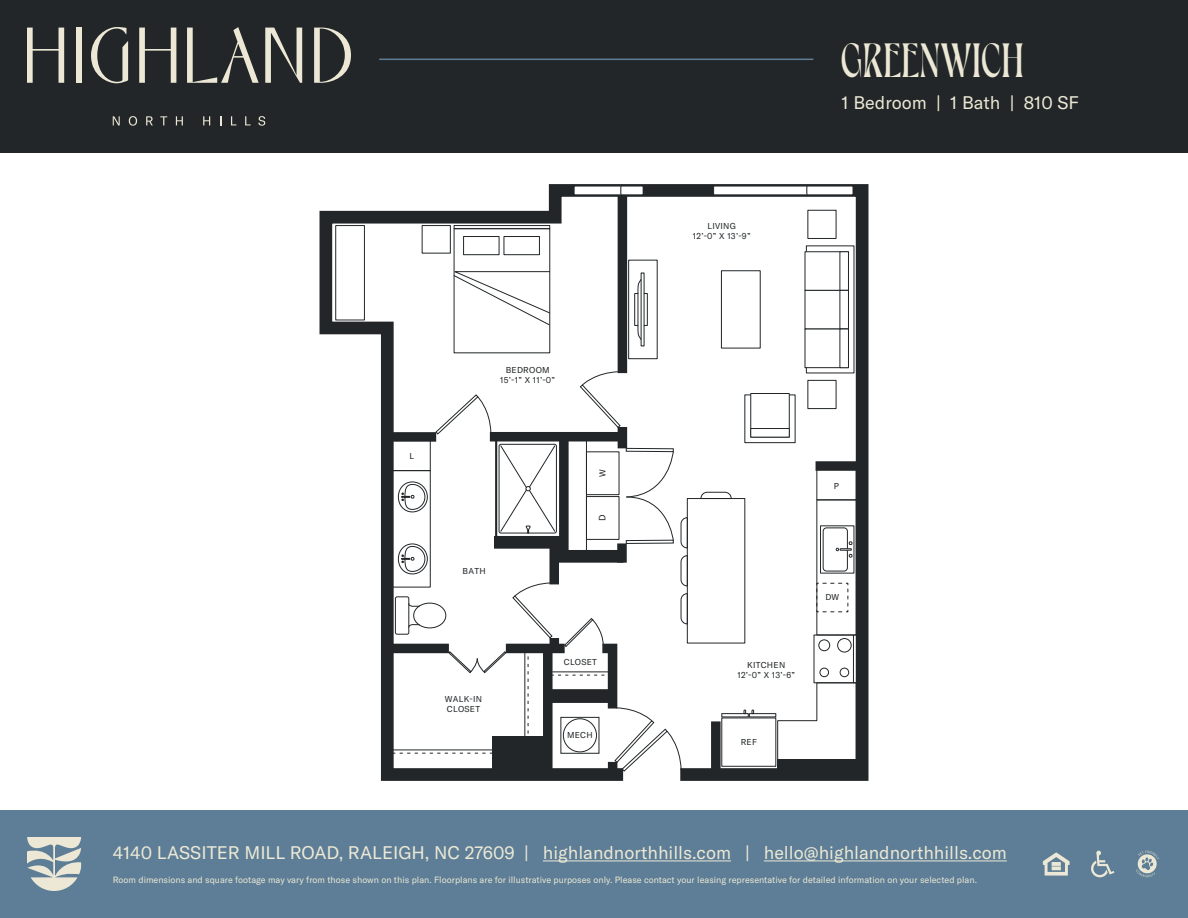
<style>
.page{position:relative;width:1188px;height:918px;background:#fff}
.page>*{position:absolute;margin:0;border:0;box-sizing:border-box;transform-origin:0 0}
.t1{font:500 condensed 48px "Dahlia";letter-spacing:.03em;color:#ece8d5}
.t2{font:18px "GT America";color:#ece8d5}
.t3{font:9px "GT America";color:#ece8d5}
.t4{font:9px "GT America";color:#222628}
.t5{font:8.4px/10.2px "GT America";letter-spacing:.03em;color:#222628;text-align:center}
</style>
<div class="page">
<div style="left:0;top:0;width:1188px;height:153px;background:#222628"></div>
<div style="left:0;top:810px;width:1188px;height:108px;background:#5d7e96"></div>
<hr style="left:543px;top:860px;width:188px;height:1px;background:#ece8d5">
<hr style="left:764px;top:860px;width:243px;height:1px;background:#ece8d5">
<svg style="left:1043px;top:852px;width:27px;height:24px"></svg>
<svg style="left:1091px;top:851px;width:23px;height:27px"></svg>
<svg style="left:1136px;top:851px;width:23px;height:26px"></svg>
<svg style="left:113px;top:116px;width:7px;height:9px"></svg>
<svg style="left:129px;top:116px;width:8px;height:10px"></svg>
<svg style="left:146px;top:116px;width:7px;height:9px"></svg>
<svg style="left:160px;top:116px;width:7px;height:9px"></svg>
<svg style="left:176px;top:116px;width:7px;height:9px"></svg>
<svg style="left:203px;top:116px;width:7px;height:9px"></svg>
<svg style="left:231px;top:116px;width:5px;height:9px"></svg>
<svg style="left:245px;top:116px;width:6px;height:9px"></svg>
<svg style="left:258px;top:116px;width:7px;height:10px"></svg>
<svg style="left:27px;top:28px;width:37px;height:55px"></svg>
<div style="left:76px;top:28px;width:6px;height:55px;background:#ece8d5"></div>
<svg style="left:91px;top:27px;width:37px;height:56px"></svg>
<svg style="left:139px;top:28px;width:37px;height:55px"></svg>
<svg style="left:187px;top:27px;width:72px;height:56px"></svg>
<svg style="left:265px;top:28px;width:37px;height:55px"></svg>
<svg style="left:314px;top:28px;width:37px;height:55px"></svg>
<svg style="left:27px;top:837px;width:54px;height:54px"></svg>
<hr style="left:379px;top:59px;width:434px;height:1px;background:#5d7e96">
<svg style="left:319px;top:184px;width:550px;height:597px"></svg>
<div style="left:618px;top:427px;width:9px;height:21px;background:#222628"></div>
<div style="left:559px;top:438px;width:10px;height:118px;background:#222628"></div>
<div style="left:490px;top:432px;width:132px;height:9px;background:#222628"></div>
<div style="left:387px;top:432px;width:49px;height:10px;background:#222628"></div>
<div style="left:816px;top:461px;width:46px;height:10px;background:#222628"></div>
<div style="left:543px;top:648px;width:10px;height:127px;background:#222628"></div>
<div style="left:711px;top:721px;width:10px;height:54px;background:#222628"></div>
<div style="left:608px;top:762px;width:9px;height:11px;background:#222628"></div>
<div style="left:574px;top:186px;width:47px;height:9px;background:#fff"></div>
<div style="left:574px;top:185px;width:47px;height:10px;border:1px solid #222628"></div>
<div style="left:621px;top:186px;width:22px;height:9px;background:#fff"></div>
<div style="left:620px;top:185px;width:24px;height:10px;border:1px solid #222628"></div>
<div style="left:714px;top:186px;width:93px;height:9px;background:#fff"></div>
<div style="left:713px;top:185px;width:94px;height:10px;border:1px solid #222628"></div>
<div style="left:807px;top:186px;width:46px;height:9px;background:#fff"></div>
<div style="left:806px;top:185px;width:48px;height:10px;border:1px solid #222628"></div>
<svg style="left:435px;top:394px;width:57px;height:41px"></svg>
<svg style="left:579px;top:371px;width:42px;height:58px"></svg>
<div style="left:391px;top:439px;width:40px;height:32px;border:1px solid #222628"></div>
<div style="left:463px;top:236px;width:36px;height:19px;border:1px solid #222628"></div>
<div style="left:504px;top:236px;width:36px;height:19px;border:1px solid #222628"></div>
<svg style="left:451px;top:271px;width:100px;height:55px"></svg>
<div style="left:454px;top:225px;width:96px;height:4px;border:1px solid #222628"></div>
<div style="left:422px;top:225px;width:29px;height:29px;border:1px solid #222628"></div>
<div style="left:335px;top:225px;width:30px;height:95px;border:1px solid #222628"></div>
<div style="left:744px;top:394px;width:52px;height:49px;border:1px solid #222628"></div>
<div style="left:750px;top:393px;width:40px;height:45px;background:#fff;border:1px solid #222628"></div>
<div style="left:750px;top:428px;width:40px;height:10px;background:#fff;border:1px solid #222628"></div>
<div style="left:721px;top:270px;width:40px;height:78px;border:1px solid #222628"></div>
<div style="left:807px;top:380px;width:29px;height:29px;border:1px solid #222628"></div>
<div style="left:807px;top:210px;width:29px;height:29px;border:1px solid #222628"></div>
<svg style="left:637px;top:279px;width:4px;height:61px"></svg>
<div style="left:644px;top:293px;width:4px;height:33px;border:1px solid #222628"></div>
<div style="left:634px;top:293px;width:4px;height:33px;border:1px solid #222628"></div>
<div style="left:628px;top:260px;width:30px;height:99px;border:1px solid #222628"></div>
<div style="left:805px;top:251px;width:44px;height:40px;background:#fff;border:1px solid #222628"></div>
<div style="left:840px;top:251px;width:9px;height:40px;background:#fff;border:1px solid #222628"></div>
<div style="left:805px;top:290px;width:44px;height:39px;background:#fff;border:1px solid #222628"></div>
<div style="left:840px;top:290px;width:9px;height:39px;background:#fff;border:1px solid #222628"></div>
<div style="left:805px;top:329px;width:44px;height:39px;background:#fff;border:1px solid #222628"></div>
<div style="left:840px;top:329px;width:9px;height:39px;border:1px solid #222628"></div>
<div style="left:820px;top:525px;width:34px;height:49px;border:1px solid #222628"></div>
<div style="left:823px;top:527px;width:25px;height:44px;border:1px solid #222628;border-radius:3px"></div>
<svg style="left:836px;top:541px;width:16px;height:17px"></svg>
<div style="left:814px;top:635px;width:43px;height:48px;border:1px solid #222628"></div>
<div style="left:837px;top:638px;width:15px;height:14px;border:1px solid #222628;border-radius:50%"></div>
<div style="left:840px;top:668px;width:9px;height:9px;border:1px solid #222628;border-radius:50%"></div>
<div style="left:818px;top:639px;width:12px;height:12px;border:1px solid #222628;border-radius:50%"></div>
<div style="left:820px;top:668px;width:9px;height:9px;border:1px solid #222628;border-radius:50%"></div>
<hr style="left:853px;top:635px;width:1px;height:48px;background:#222628">
<hr style="left:495px;top:439px;width:2px;height:101px;background:#222628">
<svg style="left:700px;top:491px;width:32px;height:7px"></svg>
<svg style="left:386px;top:445px;width:302px;height:327px"></svg>
<div style="left:816px;top:467px;width:41px;height:33px;border:1px solid #222628"></div>
<hr style="left:586px;top:438px;width:1px;height:114px;background:#222628">
<div style="left:586px;top:451px;width:33px;height:44px;border:1px solid #222628"></div>
<div style="left:586px;top:496px;width:33px;height:44px;border:1px solid #222628"></div>
<div style="left:816px;top:499px;width:41px;height:136px;border:1px solid #222628"></div>
<svg style="left:777px;top:682px;width:80px;height:91px"></svg>
<div style="left:721px;top:713px;width:28px;height:4px;border:1px solid #222628"></div>
<div style="left:749px;top:713px;width:27px;height:4px;border:1px solid #222628"></div>
<svg style="left:743px;top:709px;width:11px;height:5px"></svg>
<svg style="left:816px;top:582px;width:33px;height:31px"></svg>
<p class="t1" style="left:842px;top:32px;width:183px">GREENWICH</p>
<p class="t5" style="left:409px;top:451px;width:6px">L</p>
<p class="t5" style="left:500px;top:365px;width:56px">BEDROOM<br>15’-1” X 11’-0”</p>
<p class="t5" style="left:463px;top:566px;width:25px">BATH</p>
<p class="t5" style="left:597px;top:477px;width:9px;rotate:-90deg">W</p>
<p class="t4" style="left:597px;top:521px;width:8px;rotate:-90deg">D</p>
<p class="t5" style="left:445px;top:694px;width:39px;text-align:left">WALK-IN<br>CLOSET</p>
<p class="t5" style="left:564px;top:657px;width:35px">CLOSET</p>
<p class="t5" style="left:567px;top:730px;width:27px">MECH</p>
<p class="t5" style="left:693px;top:221px;width:59px">LIVING<br>12’-0” X 13’-9”</p>
<p class="t2" style="left:842px;top:92px;width:239px">1 Bedroom | 1 Bath | 810 SF</p>
<p class="t5" style="left:834px;top:481px;width:7px">P</p>
<p class="t5" style="left:737px;top:660px;width:59px">KITCHEN<br>12’-0” X 13’-6”</p>
<p class="t5" style="left:741px;top:737px;width:18px">REF</p>
<p class="t5" style="left:825px;top:592px;width:16px">DW</p>
<h2 class="t2" style="left:113px;top:842px;width:896px">4140 LASSITER MILL ROAD, RALEIGH, NC 27609 | highlandnorthhills.com | hello@highlandnorthhills.com</h2>
<p class="t3" style="left:113px;top:875px;width:866px">Room dimensions and square footage may vary from those shown on this plan. Floorplans are for illustrative purposes only. Please contact your leasing representative for detailed information on your selected plan.</p>
</div>
